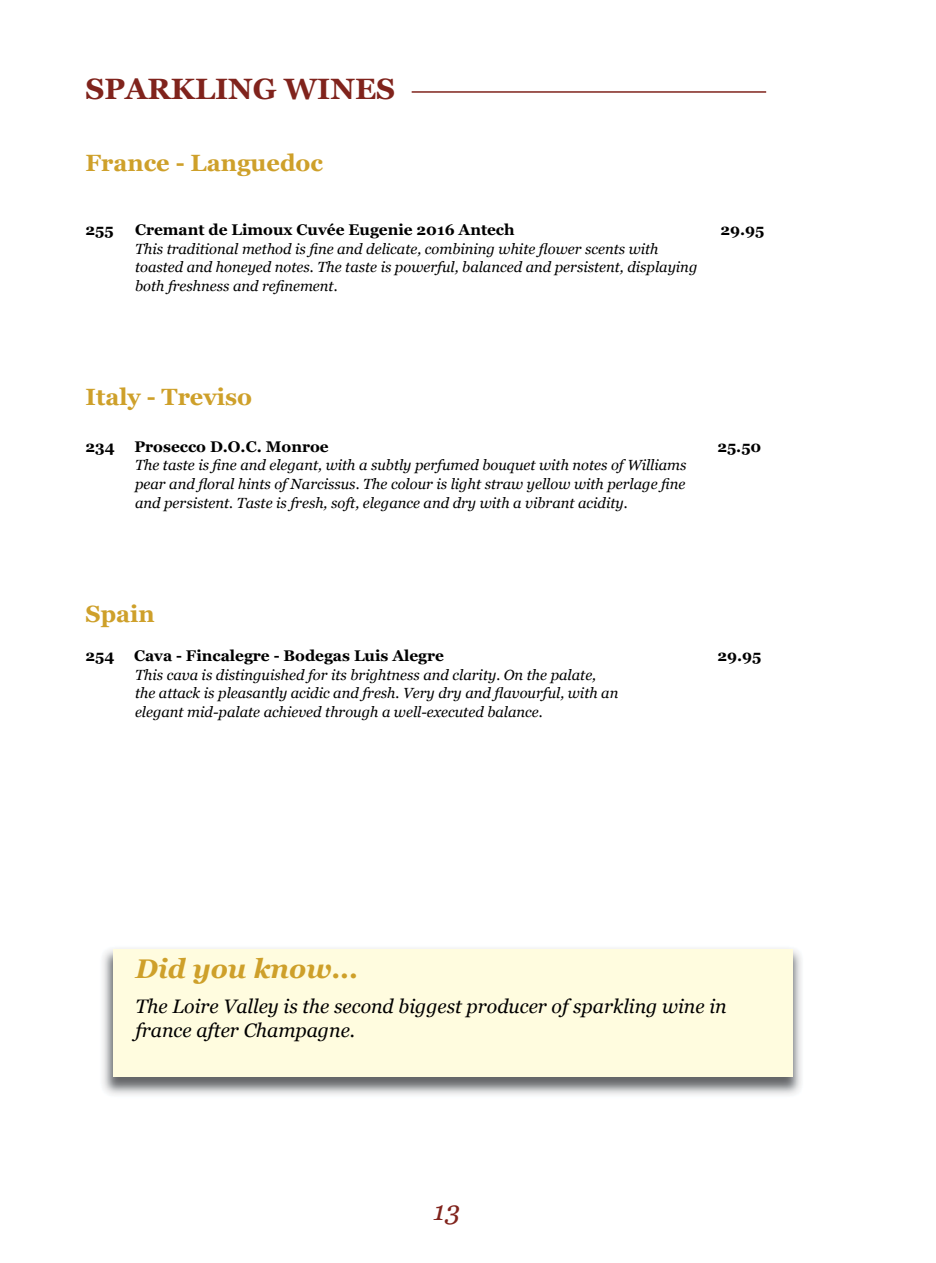
<style>
.page{position:relative;width:936px;height:1263px;background:#fff}
.page>*{position:absolute;margin:0;border:0;box-sizing:border-box;transform-origin:0 0}
.t1{font:700 29.4px "Georgia";color:#80231c}
.t2{font:italic 700 27px "Georgia";color:#cea02a}
.t3{font:italic 27px "Georgia";color:#80231c}
.t4{font:700 23.55px "Georgia";color:#cea02a}
.t5{font:italic 19.5px/24.2px "Georgia";color:#000}
.t6{font:700 15.45px "Georgia";color:#000}
.t7{font:italic 14.7px/18.5px "Georgia";color:#000}
</style>
<div class="page">
<hr style="left:411px;top:91px;width:355px;height:2px;background:#80231c">
<img style="left:102px;top:948px;width:700px;height:147px">
<div style="left:113px;top:949px;width:679px;height:127px;background:#fffcdf"></div>
<h1 class="t1" style="left:85px;top:70px;width:311px">SPARKLING WINES</h1>
<h3 class="t4" style="left:85px;top:147px;width:239px">France - Languedoc</h3>
<p class="t6" style="left:85px;top:220px;width:30px">255</p>
<p class="t6" style="left:135px;top:220px;width:381px">Cremant de Limoux Cuvée Eugenie 2016 Antech</p>
<p class="t6" style="left:720px;top:220px;width:45px">29.95</p>
<p class="t7" style="left:135px;top:240px;width:564px">This traditional method is fine and delicate, combining white flower scents with toasted and honeyed notes. The taste is powerful, balanced and persistent, displaying both freshness and refinement.</p>
<h3 class="t4" style="left:85px;top:382px;width:168px">Italy - Treviso</h3>
<p class="t6" style="left:85px;top:437px;width:31px">234</p>
<p class="t6" style="left:134px;top:437px;width:196px">Prosecco D.O.C. Monroe</p>
<p class="t6" style="left:717px;top:437px;width:46px">25.50</p>
<p class="t7" style="left:135px;top:456px;width:553px;text-align:justify">The taste is fine and elegant, with a subtly perfumed bouquet with notes of Williams pear and floral hints of Narcissus. The colour is light straw yellow with perlage fine and persistent. Taste is fresh, soft, elegance and dry with a vibrant acidity.</p>
<h3 class="t4" style="left:85px;top:599px;width:71px">Spain</h3>
<p class="t6" style="left:85px;top:646px;width:30px">254</p>
<p class="t6" style="left:134px;top:646px;width:311px">Cava - Fincalegre - Bodegas Luis Alegre</p>
<p class="t6" style="left:717px;top:646px;width:45px">29.95</p>
<p class="t7" style="left:135px;top:665px;width:485px">This cava is distinguished for its brightness and clarity. On the palate, the attack is pleasantly acidic and fresh. Very dry and flavourful, with an elegant mid-palate achieved through a well-executed balance.</p>
<h2 class="t2" style="left:135px;top:951px;width:224px">Did you know...</h2>
<h3 class="t5" style="left:135px;top:994px;width:592px">The Loire Valley is the second biggest producer of sparkling wine in france after Champagne.</h3>
<h2 class="t3" style="left:433px;top:1193px;width:28px">13</h2>
</div>
